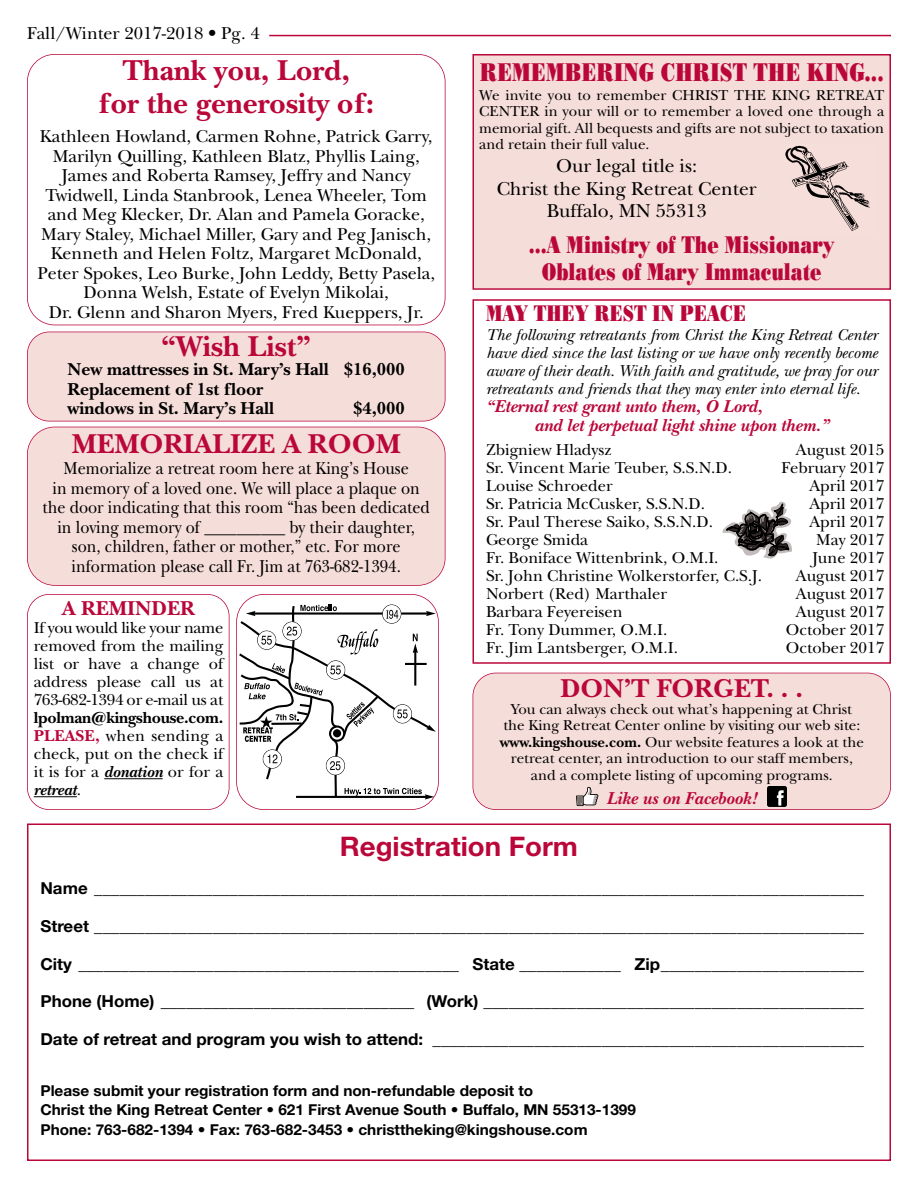
<style>
.page{position:relative;width:918px;height:1188px;background:#fff}
.page>*{position:absolute;margin:0;border:0;box-sizing:border-box;transform-origin:0 0}
.t1{font:700 30px/33px "New Baskerville";color:#ba0639;text-align:center}
.t2{font:700 28.5px "New Baskerville";color:#ba0639}
.t3{font:700 27px "Helvetica Neue";color:#ba0639}
.t4{font:700 27px "New Baskerville";color:#ba0639}
.t5{font:25.5px "Poster Bodoni BT";letter-spacing:.005em;color:#ba0639;scale:.75 1}
.t6{font:24px/27px "Poster Bodoni BT";color:#ba0639;text-align:center;scale:.75 1}
.t7{font:22.5px "Poster Bodoni BT";color:#ba0639;scale:.75 1}
.t8{font:700 21px "New Baskerville";color:#ba0639}
.t9{font:19.5px/22.5px "New Baskerville";color:#010000;text-align:center}
.t10{font:18px/19.5px "New Baskerville";color:#010000;text-align:center}
.t11{font:18px/19.5px "New Baskerville";color:#010000;text-align:center;scale:.9 1}
.t12{font:italic 700 18px/19.5px "New Baskerville";color:#ba0639}
.t13{font:700 18px/19.5px "New Baskerville";color:#010000}
.t14{font:16.5px/18px "New Baskerville";color:#010000;text-align:justify}
.t15{font:700 16.5px "Helvetica Neue";color:#010000}
.t16{font:italic 16.5px/18px "New Baskerville";color:#010000;text-align:justify}
.t17{font:15px/16.5px "New Baskerville";color:#010000;text-align:center}
.t18{font:700 15px/19.8px "Helvetica Neue";color:#010000}
.s1{font-weight:700}
.s2{font-weight:700;color:#ba0639}
.s3{font-weight:700;font-style:italic}
</style>
<div class="page">
<hr style="left:269px;top:35px;width:622px;height:1px;background:#ba0639">
<div style="left:472px;top:299px;width:419px;height:365px;border:2px solid #ba0639"></div>
<div style="left:27px;top:54px;width:419px;height:271px;border:2px solid #ba0639;border-radius:28px"></div>
<div style="left:27px;top:594px;width:203px;height:216px;border:2px solid #ba0639;border-radius:22px"></div>
<hr style="left:104px;top:778px;width:59px;height:1px;background:#010000">
<hr style="left:34px;top:796px;width:43px;height:1px;background:#010000">
<svg style="left:722px;top:502px;width:70px;height:57px"></svg>
<div style="left:473px;top:673px;width:417px;height:136px;background:#f5ddd9;border-radius:23px"></div>
<div style="left:473px;top:673px;width:418px;height:137px;border:2px solid #ba0639;border-radius:23px"></div>
<div style="left:28px;top:332px;width:417px;height:89px;background:#f5ddd9;border-radius:22px"></div>
<div style="left:27px;top:332px;width:419px;height:90px;border:2px solid #ba0639;border-radius:22px"></div>
<svg style="left:767px;top:806px;width:20px;height:1px"></svg>
<img style="left:767px;top:787px;width:20px;height:19px">
<svg style="left:576px;top:787px;width:22px;height:19px"></svg>
<svg style="left:239px;top:604px;width:197px;height:196px"></svg>
<div style="left:236px;top:594px;width:203px;height:216px;border:2px solid #ba0639;border-radius:28px"></div>
<div style="left:28px;top:427px;width:417px;height:158px;background:#f5ddd9;border-radius:27px"></div>
<div style="left:27px;top:427px;width:419px;height:159px;border:2px solid #ba0639;border-radius:28px"></div>
<div style="left:474px;top:56px;width:416px;height:232px;background:#f5ddd9"></div>
<div style="left:472px;top:54px;width:419px;height:236px;border:2px solid #ba0639"></div>
<img style="left:785px;top:145px;width:85px;height:86px">
<div style="left:27px;top:824px;width:864px;height:337px;border:2px solid #ba0639"></div>
<p class="t10" style="left:27px;top:26px;width:234px">Fall/Winter 2017-2018 • Pg. 4</p>
<h1 class="t1" style="left:98px;top:58px;width:277px">Thank you, Lord,<br>for the generosity of:</h1>
<p class="t10" style="left:37px;top:128px;width:399px">Kathleen Howland, Carmen Rohne, Patrick Garry, Marilyn Quilling, Kathleen Blatz, Phyllis Laing, James and Roberta Ramsey, Jeffry and Nancy Twidwell, Linda Stanbrook, Lenea Wheeler, Tom and Meg Klecker, Dr. Alan and Pamela Goracke, Mary Staley, Michael Miller, Gary and Peg Janisch, Kenneth and Helen Foltz, Margaret McDonald, Peter Spokes, Leo Burke, John Leddy, Betty Pasela, Donna Welsh, Estate of Evelyn Mikolai,<br>Dr. Glenn and Sharon Myers, Fred Kueppers, Jr.</p>
<h1 class="t1" style="left:161px;top:334px;width:152px">“Wish List”</h1>
<p class="t13" style="left:68px;top:362px;width:339px">New mattresses in St. Mary’s Hall $16,000<br>Replacement of 1st floor<br>windows in St. Mary’s Hall</p>
<p class="t13" style="left:353px;top:401px;width:53px">$4,000</p>
<h2 class="t2" style="left:72px;top:434px;width:331px">MEMORIALIZE A ROOM</h2>
<p class="t11" style="left:43px;top:461px;width:432px">Memorialize a retreat room here at King’s House<br>in memory of a loved one. We will place a plaque on the door indicating that this room “has been dedicated in loving memory of __________ by their daughter, son, children, father or mother,” etc. For more information please call Fr. Jim at 763-682-1394.</p>
<p class="t8" style="left:62px;top:601px;width:134px">A REMINDER</p>
<p class="t14" style="left:34px;top:620px;width:191px">If you would like your name removed from the mailing list or have a change of address please call us at 763-682-1394 or e-mail us at</p>
<p class="t14" style="left:34px;top:710px;width:191px"><span class="s1">lpolman@kingshouse.com.<br></span><span class="s2">PLEASE,</span> when sending a check, put on the check if it is for a <span class="s3">donation</span> or for a <span class="s3">retreat</span>.</p>
<h3 class="t5" style="left:480px;top:63px;width:540px">REMEMBERING CHRIST THE KING...</h3>
<p class="t17" style="left:479px;top:88px;width:407px;text-align:justify">We invite you to remember CHRIST THE KING RETREAT CENTER in your will or to remember a loved one through a memorial gift. All bequests and gifts are not subject to taxation and retain their full value.</p>
<p class="t9" style="left:497px;top:157px;width:261px">Our legal title is:<br>Christ the King Retreat Center<br>Buffalo, MN 55313</p>
<h3 class="t6" style="left:529px;top:233px;width:409px">...A Ministry of The Missionary<br>Oblates of Mary Immaculate</h3>
<h3 class="t7" style="left:486px;top:306px;width:348px">MAY THEY REST IN PEACE</h3>
<p class="t16" style="left:486px;top:327px;width:393px">The following retreatants from Christ the King Retreat Center have died since the last listing or we have only recently become aware of their death. With faith and gratitude, we pray for our retreatants and friends that they may enter into eternal life.</p>
<p class="t12" style="left:535px;top:398px;width:296px;text-indent:-49px">“Eternal rest grant unto them, O Lord,<br>and let perpetual light shine upon them.”</p>
<p class="t14" style="left:486px;top:443px;width:127px">Zbigniew Hladysz</p>
<p class="t14" style="left:796px;top:443px;width:90px">August 2015</p>
<p class="t14" style="left:486px;top:461px;width:248px">Sr. Vincent Marie Teuber, S.S.N.D.</p>
<p class="t14" style="left:781px;top:461px;width:104px">February 2017</p>
<p class="t14" style="left:486px;top:479px;width:128px">Louise Schroeder</p>
<p class="t14" style="left:809px;top:479px;width:76px">April 2017</p>
<p class="t14" style="left:486px;top:497px;width:221px">Sr. Patricia McCusker, S.S.N.D.</p>
<p class="t14" style="left:809px;top:497px;width:76px">April 2017</p>
<p class="t14" style="left:486px;top:515px;width:229px">Sr. Paul Therese Saiko, S.S.N.D.</p>
<p class="t14" style="left:809px;top:515px;width:76px">April 2017</p>
<p class="t14" style="left:486px;top:533px;width:104px">George Smida</p>
<p class="t14" style="left:816px;top:533px;width:69px">May 2017</p>
<p class="t14" style="left:486px;top:551px;width:234px">Fr. Boniface Wittenbrink, O.M.I.</p>
<p class="t14" style="left:812px;top:551px;width:73px">June 2017</p>
<p class="t14" style="left:486px;top:569px;width:278px">Sr. John Christine Wolkerstorfer, C.S.J.</p>
<p class="t14" style="left:796px;top:569px;width:90px">August 2017</p>
<p class="t14" style="left:486px;top:587px;width:182px">Norbert (Red) Marthaler</p>
<p class="t14" style="left:796px;top:587px;width:90px">August 2017</p>
<p class="t14" style="left:486px;top:605px;width:138px">Barbara Feyereisen</p>
<p class="t14" style="left:796px;top:605px;width:90px">August 2017</p>
<p class="t14" style="left:486px;top:623px;width:183px">Fr. Tony Dummer, O.M.I.</p>
<p class="t14" style="left:786px;top:623px;width:100px">October 2017</p>
<p class="t14" style="left:486px;top:641px;width:193px">Fr. Jim Lantsberger, O.M.I.</p>
<p class="t14" style="left:786px;top:641px;width:100px">October 2017</p>
<h3 class="t4" style="left:561px;top:679px;width:244px">DON’T FORGET. . .</h3>
<p class="t17" style="left:500px;top:702px;width:366px">You can always check out what’s happening at Christ the King Retreat Center online by visiting our web site: <span class="s1">www.kingshouse.com.</span> Our website features a look at the retreat center, an introduction to our staff members, and a complete listing of upcoming programs.</p>
<p class="t12" style="left:606px;top:790px;width:152px">Like us on Facebook!</p>
<h3 class="t3" style="left:340px;top:837px;width:240px">Registration Form</h3>
<p class="t15" style="left:40px;top:882px;width:825px">Name ___________________________________________________________________________________________</p>
<p class="t15" style="left:40px;top:920px;width:825px">Street ___________________________________________________________________________________________</p>
<p class="t15" style="left:40px;top:958px;width:825px">City _____________________________________________ State ____________ Zip________________________</p>
<p class="t15" style="left:40px;top:996px;width:825px">Phone (Home) ______________________________ (Work) _____________________________________________</p>
<p class="t15" style="left:40px;top:1033px;width:825px">Date of retreat and program you wish to attend: ___________________________________________________</p>
<p class="t18" style="left:40px;top:1082px;width:597px">Please submit your registration form and non-refundable deposit to<br>Christ the King Retreat Center • 621 First Avenue South • Buffalo, MN 55313-1399<br>Phone: 763-682-1394 • Fax: 763-682-3453 • christtheking@kingshouse.com</p>
</div>
